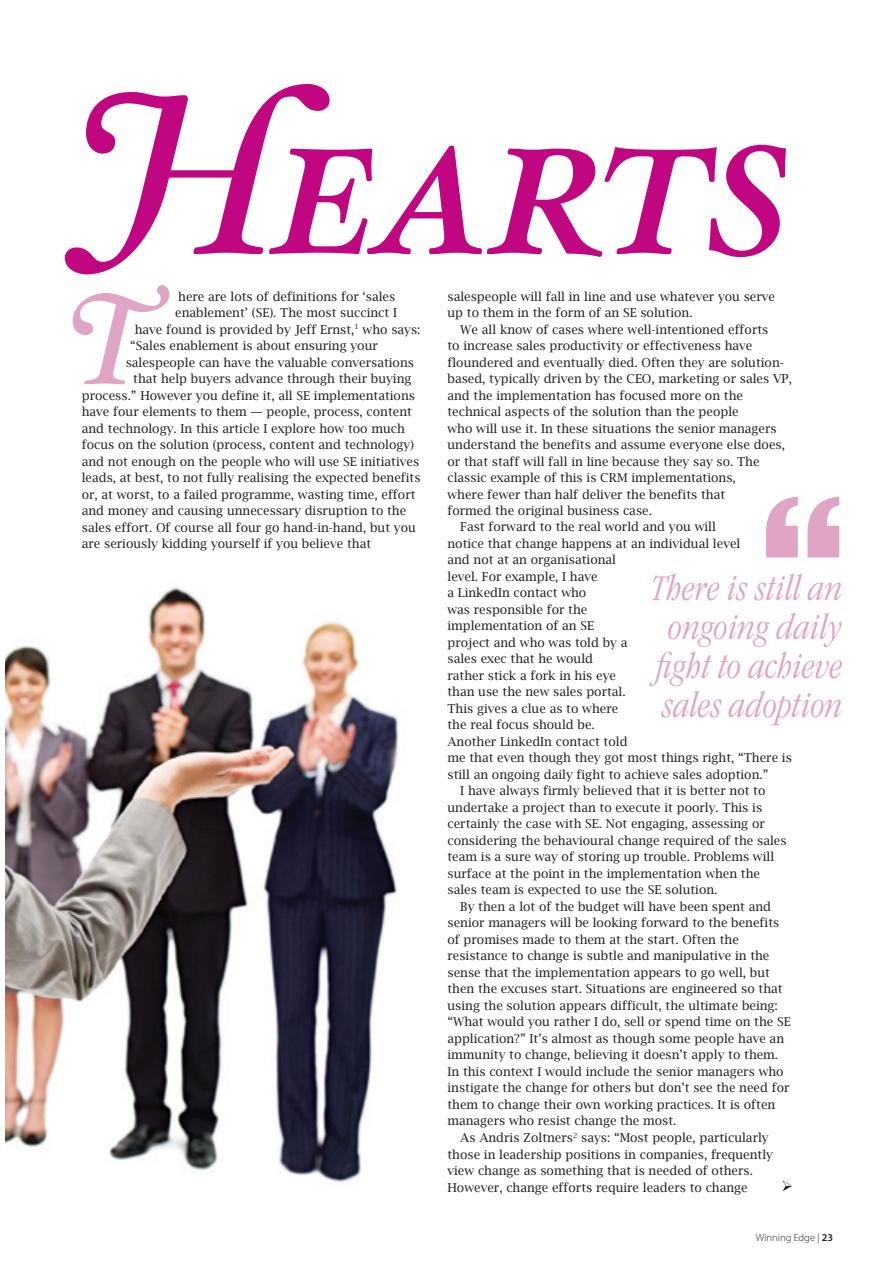
<style>
.page{position:relative;width:893px;height:1263px;background:#fff}
.page>*{position:absolute;margin:0;border:0;box-sizing:border-box;transform-origin:0 0}
.t1{font:italic 300 condensed 37.65px/39px "Garamond IT Cby BT";letter-spacing:-.005em;color:#e0a4c5;text-align:center}
.t2{font:12.3px "Lucida Bright";color:#231f20}
.t3{font:300 10.5px "Myriad Pro";color:#231f20}
.s1{font-weight:600}
</style>
<div class="page">
<img style="left:5px;top:256px;width:394px;height:926px">
<svg style="left:782px;top:1180px;width:10px;height:11px"></svg>
<svg style="left:65px;top:84px;width:721px;height:190px"></svg>
<svg style="left:766px;top:496px;width:73px;height:61px"></svg>
<svg style="left:73px;top:285px;width:96px;height:99px"></svg>
<p class="t2" style="left:178px;top:289px;width:219px">here are lots of definitions for ‘sales</p>
<p class="t2" style="left:175px;top:306px;width:223px">enablement’ (SE). The most succinct I</p>
<p class="t2" style="left:135px;top:322px;width:287px">have found is provided by Jeff Ernst,<sup>1</sup> who says:</p>
<p class="t2" style="left:130px;top:339px;width:249px">“Sales enablement is about ensuring your</p>
<p class="t2" style="left:126px;top:355px;width:290px">salespeople can have the valuable conversations</p>
<p class="t2" style="left:133px;top:372px;width:280px">that help buyers advance through their buying</p>
<p class="t2" style="left:82px;top:388px;width:335px">process.” However you define it, all SE implementations</p>
<p class="t2" style="left:82px;top:405px;width:332px">have four elements to them — people, process, content</p>
<p class="t2" style="left:82px;top:421px;width:325px">and technology. In this article I explore how too much</p>
<p class="t2" style="left:82px;top:438px;width:334px">focus on the solution (process, content and technology)</p>
<p class="t2" style="left:82px;top:454px;width:339px">and not enough on the people who will use SE initiatives</p>
<p class="t2" style="left:82px;top:471px;width:340px">leads, at best, to not fully realising the expected benefits</p>
<p class="t2" style="left:82px;top:487px;width:335px">or, at worst, to a failed programme, wasting time, effort</p>
<p class="t2" style="left:82px;top:504px;width:326px">and money and causing unnecessary disruption to the</p>
<p class="t2" style="left:82px;top:520px;width:336px">sales effort. Of course all four go hand-in-hand, but you</p>
<p class="t2" style="left:82px;top:537px;width:291px">are seriously kidding yourself if you believe that</p>
<p class="t2" style="left:447px;top:289px;width:329px">salespeople will fall in line and use whatever you serve</p>
<p class="t2" style="left:447px;top:306px;width:247px">up to them in the form of an SE solution.</p>
<p class="t2" style="left:460px;top:322px;width:310px">We all know of cases where well-intentioned efforts</p>
<p class="t2" style="left:447px;top:339px;width:306px">to increase sales productivity or effectiveness have</p>
<p class="t2" style="left:447px;top:355px;width:338px">floundered and eventually died. Often they are solution-</p>
<p class="t2" style="left:447px;top:372px;width:346px">based, typically driven by the CEO, marketing or sales VP,</p>
<p class="t2" style="left:447px;top:388px;width:297px">and the implementation has focused more on the</p>
<p class="t2" style="left:447px;top:405px;width:293px">technical aspects of the solution than the people</p>
<p class="t2" style="left:447px;top:421px;width:331px">who will use it. In these situations the senior managers</p>
<p class="t2" style="left:447px;top:438px;width:339px">understand the benefits and assume everyone else does,</p>
<p class="t2" style="left:447px;top:454px;width:314px">or that staff will fall in line because they say so. The</p>
<p class="t2" style="left:447px;top:471px;width:290px">classic example of this is CRM implementations,</p>
<p class="t2" style="left:447px;top:487px;width:279px">where fewer than half deliver the benefits that</p>
<p class="t2" style="left:447px;top:504px;width:206px">formed the original business case.</p>
<p class="t2" style="left:460px;top:520px;width:257px">Fast forward to the real world and you will</p>
<p class="t2" style="left:447px;top:537px;width:294px">notice that change happens at an individual level</p>
<p class="t2" style="left:447px;top:553px;width:170px">and not at an organisational</p>
<p class="t2" style="left:447px;top:569px;width:152px">level. For example, I have</p>
<p class="t2" style="left:447px;top:586px;width:140px">a LinkedIn contact who</p>
<p class="t2" style="left:447px;top:602px;width:141px">was responsible for the</p>
<p class="t2" style="left:447px;top:619px;width:148px">implementation of an SE</p>
<p class="t2" style="left:447px;top:635px;width:181px">project and who was told by a</p>
<p class="t2" style="left:447px;top:652px;width:147px">sales exec that he would</p>
<p class="t2" style="left:447px;top:668px;width:170px">rather stick a fork in his eye</p>
<p class="t2" style="left:447px;top:685px;width:180px">than use the new sales portal.</p>
<p class="t2" style="left:447px;top:701px;width:172px">This gives a clue as to where</p>
<p class="t2" style="left:447px;top:718px;width:149px">the real focus should be.</p>
<p class="t2" style="left:447px;top:734px;width:182px">Another LinkedIn contact told</p>
<p class="t2" style="left:447px;top:751px;width:346px">me that even though they got most things right, “There is</p>
<p class="t2" style="left:447px;top:767px;width:322px">still an ongoing daily fight to achieve sales adoption.”</p>
<p class="t2" style="left:460px;top:784px;width:307px">I have always firmly believed that it is better not to</p>
<p class="t2" style="left:447px;top:800px;width:316px">undertake a project than to execute it poorly. This is</p>
<p class="t2" style="left:447px;top:817px;width:319px">certainly the case with SE. Not engaging, assessing or</p>
<p class="t2" style="left:447px;top:833px;width:341px">considering the behavioural change required of the sales</p>
<p class="t2" style="left:447px;top:850px;width:328px">team is a sure way of storing up trouble. Problems will</p>
<p class="t2" style="left:447px;top:866px;width:314px">surface at the point in the implementation when the</p>
<p class="t2" style="left:447px;top:883px;width:271px">sales team is expected to use the SE solution.</p>
<p class="t2" style="left:460px;top:899px;width:312px">By then a lot of the budget will have been spent and</p>
<p class="t2" style="left:447px;top:916px;width:333px">senior managers will be looking forward to the benefits</p>
<p class="t2" style="left:447px;top:932px;width:293px">of promises made to them at the start. Often the</p>
<p class="t2" style="left:447px;top:949px;width:323px">resistance to change is subtle and manipulative in the</p>
<p class="t2" style="left:447px;top:965px;width:324px">sense that the implementation appears to go well, but</p>
<p class="t2" style="left:447px;top:982px;width:337px">then the excuses start. Situations are engineered so that</p>
<p class="t2" style="left:447px;top:998px;width:332px">using the solution appears difficult, the ultimate being:</p>
<p class="t2" style="left:447px;top:1015px;width:345px">“What would you rather I do, sell or spend time on the SE</p>
<p class="t2" style="left:447px;top:1031px;width:338px">application?” It’s almost as though some people have an</p>
<p class="t2" style="left:447px;top:1048px;width:332px">immunity to change, believing it doesn’t apply to them.</p>
<p class="t2" style="left:447px;top:1064px;width:338px">In this context I would include the senior managers who</p>
<p class="t2" style="left:447px;top:1081px;width:343px">instigate the change for others but don’t see the need for</p>
<p class="t2" style="left:447px;top:1097px;width:329px">them to change their own working practices. It is often</p>
<p class="t2" style="left:447px;top:1114px;width:230px">managers who resist change the most.</p>
<p class="t2" style="left:460px;top:1131px;width:310px">As Andris Zoltners<sup>2</sup> says: “Most people, particularly</p>
<p class="t2" style="left:447px;top:1147px;width:327px">those in leadership positions in companies, frequently</p>
<p class="t2" style="left:447px;top:1164px;width:307px">view change as something that is needed of others.</p>
<p class="t2" style="left:447px;top:1180px;width:302px">However, change efforts require leaders to change</p>
<p class="t1" style="left:651px;top:568px;width:193px">There is still an ongoing daily fight to achieve sales adoption</p>
<p class="t3" style="left:756px;top:1231px;width:79px">Winning Edge | <span class="s1">23</span></p>
</div>
